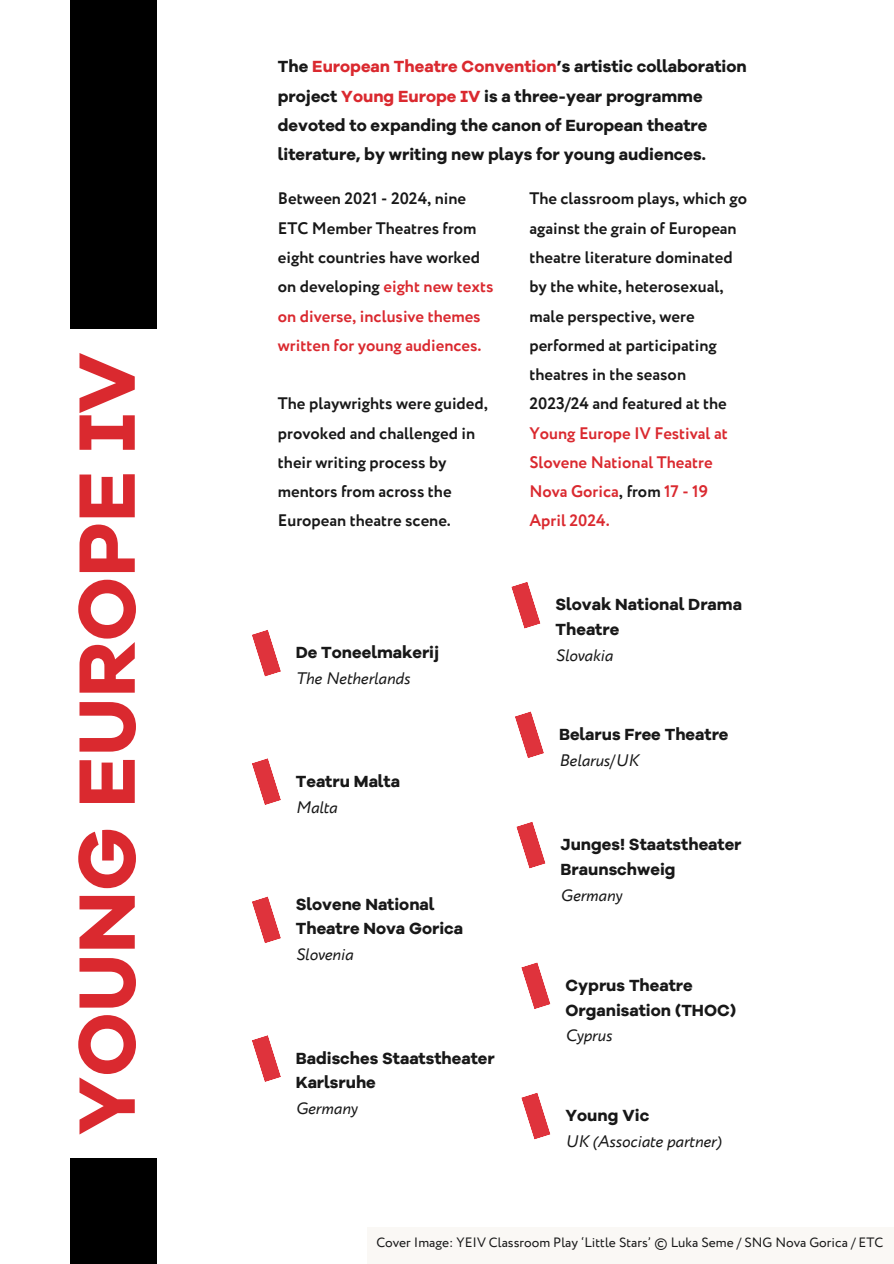
<style>
.page{position:relative;width:894px;height:1264px;background:#fff}
.page>*{position:absolute;margin:0;border:0;box-sizing:border-box;transform-origin:0 0}
.t1{font:82.35px "Galano Grotesque Alt Regular 2";color:#da292f}
.t2{font:700 16.65px/29.2px "Circe";color:#181818}
.t3{font:16.65px/25.3px "Galano Grotesque Alt Regular 2";color:#181818}
.t4{font:italic 16.65px/25.8px "Circe";color:#181818}
.t5{font:13.5px "Circe";color:#181818}
.s1{color:#da292f}
.s2{font-family:"Circe";font-style:italic}
.s3{font-family:"Galano Grotesque Alt Regular 2";font-style:normal}
</style>
<div class="page">
<div style="left:368px;top:1226px;width:525px;height:37px;background:#faf8f5"></div>
<div style="left:71px;top:0;width:86px;height:328px;background:#000"></div>
<div style="left:71px;top:1158px;width:86px;height:105px;background:#000"></div>
<svg style="left:252px;top:758px;width:29px;height:47px"></svg>
<svg style="left:252px;top:896px;width:29px;height:47px"></svg>
<svg style="left:252px;top:1035px;width:29px;height:47px"></svg>
<svg style="left:252px;top:630px;width:29px;height:46px"></svg>
<svg style="left:511px;top:582px;width:29px;height:46px"></svg>
<svg style="left:515px;top:711px;width:29px;height:47px"></svg>
<svg style="left:521px;top:1093px;width:29px;height:46px"></svg>
<svg style="left:521px;top:962px;width:29px;height:47px"></svg>
<svg style="left:516px;top:822px;width:29px;height:46px"></svg>
<h3 class="t1" style="left:72px;top:1135px;width:784px;rotate:-90deg">YOUNG EUROPE IV</h3>
<h2 class="t3" style="left:278px;top:53px;width:470px;line-height:29.2px">The <span class="s1">European Theatre Convention</span>’s artistic collaboration project <span class="s1">Young Europe IV</span> is a three-year programme devoted to expanding the canon of European theatre literature, by writing new plays for young audiences.</h2>
<h2 class="t2" style="left:278px;top:185px;width:217px">Between 2021 - 2024, nine<br>ETC Member Theatres from eight countries have worked on developing <span class="s1">eight new texts on diverse, inclusive themes written for young audiences.</span></h2>
<h3 class="t2" style="left:529px;top:185px;width:219px">The classroom plays, which go against the grain of European theatre literature dominated by the white, heterosexual, male perspective, were performed at participating theatres in the season<br>2023/24 and featured at the<br><span class="s1">Young Europe IV Festival at<br>Slovene National Theatre<br>Nova Gorica</span>, from <span class="s1">17 - 19<br>April 2024.</span></h3>
<h2 class="t2" style="left:278px;top:390px;width:211px">The playwrights were guided, provoked and challenged in their writing process by mentors from across the<br>European theatre scene.</h2>
<h3 class="t3" style="left:296px;top:641px;width:145px;line-height:25.8px">De Toneelmakerij<br><span class="s2">The Netherlands</span></h3>
<h3 class="t3" style="left:296px;top:769px;width:106px;line-height:25.8px">Teatru Malta<br><span class="s2">Malta</span></h3>
<h3 class="t3" style="left:296px;top:892px;width:169px">Slovene National<br>Theatre Nova Gorica<br><span class="s2">Slovenia</span></h3>
<h3 class="t3" style="left:296px;top:1046px;width:200px">Badisches Staatstheater<br>Karlsruhe<br><span class="s2">Germany</span></h3>
<h3 class="t3" style="left:555px;top:593px;width:188px">Slovak National Drama<br>Theatre<br><span class="s2">Slovakia</span></h3>
<h3 class="t3" style="left:559px;top:722px;width:171px;line-height:25.8px">Belarus Free Theatre<br><span class="s2">Belarus/UK</span></h3>
<p class="t3" style="left:560px;top:833px;width:182px">Junges! Staatstheater<br>Braunschweig<br><span class="s2">Germany</span></p>
<h3 class="t3" style="left:565px;top:973px;width:172px">Cyprus Theatre<br>Organisation (THOC)<br><span class="s2">Cyprus</span></h3>
<h3 class="t4" style="left:565px;top:1103px;width:158px"><span class="s3">Young Vic<br></span>UK (Associate partner)</h3>
<h1 class="t5" style="left:376px;top:1232px;width:508px">Cover Image: YEIV Classroom Play ‘Little Stars’ © Luka Seme / SNG Nova Gorica / ETC</h1>
</div>
